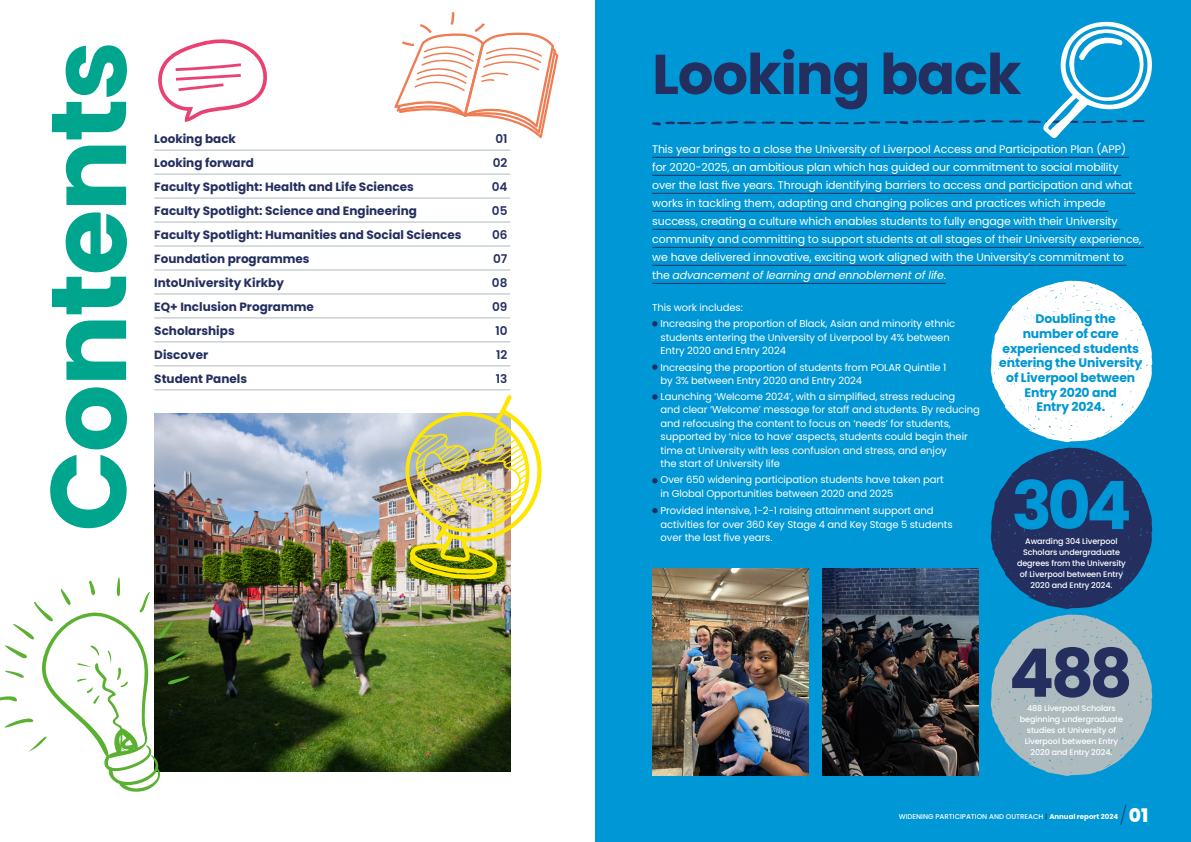
<style>
.page{position:relative;width:1191px;height:842px;background:#fff}
.page>*{position:absolute;margin:0;border:0;box-sizing:border-box;transform-origin:0 0}
.t1{font:700 66.8px "Poppins";color:#0097d6}
.t2{font:700 66.8px "Poppins";color:#242f60}
.t3{font:700 56px "Poppins";letter-spacing:-.02em;color:#242f60}
.t4{font:800 18.7px "Poppins";color:#fff}
.t5{font:700 12.4px "Poppins";letter-spacing:-.01em;color:#0097d6}
.t6{font:700 12px "Poppins";color:#242f60}
.t7{font:600 12px "Poppins";color:#242f60}
.t8{font:11px/18px "Poppins";letter-spacing:-.01em;color:#fff}
.t9{font:10px/13.5px "Poppins";letter-spacing:-.01em;color:#fff}
.t10{font:500 8px/11px "Poppins";letter-spacing:-.01em;color:#fff;text-align:center}
.t11{font:500 7px "Poppins";color:#fff}
.s1{font-style:italic}
.s2{color:#242f60}
.s3{font-weight:700}
.s4{font-weight:200;color:#242f60}
</style>
<div class="page">
<div style="left:595px;top:0;width:596px;height:842px;background:#0097d6"></div>
<svg style="left:50px;top:45px;width:77px;height:483px"></svg>
<hr style="left:154px;top:150px;width:356px;height:1px;background:#aebbbe">
<hr style="left:154px;top:174px;width:356px;height:1px;background:#aebbbe">
<hr style="left:154px;top:198px;width:356px;height:1px;background:#aebbbe">
<hr style="left:154px;top:222px;width:356px;height:1px;background:#aebbbe">
<hr style="left:154px;top:246px;width:356px;height:1px;background:#aebbbe">
<hr style="left:154px;top:270px;width:356px;height:1px;background:#aebbbe">
<hr style="left:154px;top:294px;width:356px;height:1px;background:#aebbbe">
<hr style="left:154px;top:317px;width:356px;height:1px;background:#aebbbe">
<hr style="left:154px;top:341px;width:356px;height:1px;background:#aebbbe">
<hr style="left:154px;top:365px;width:356px;height:1px;background:#aebbbe">
<hr style="left:154px;top:389px;width:356px;height:1px;background:#aebbbe">
<svg style="left:652px;top:321px;width:5px;height:5px"></svg>
<svg style="left:652px;top:364px;width:5px;height:6px"></svg>
<svg style="left:652px;top:394px;width:5px;height:6px"></svg>
<svg style="left:652px;top:478px;width:5px;height:5px"></svg>
<svg style="left:652px;top:508px;width:5px;height:5px"></svg>
<hr style="left:652px;top:157px;width:476px;height:1px;background:#242f60">
<hr style="left:652px;top:175px;width:469px;height:1px;background:#242f60">
<hr style="left:652px;top:193px;width:483px;height:1px;background:#242f60">
<hr style="left:652px;top:211px;width:456px;height:1px;background:#242f60">
<hr style="left:652px;top:229px;width:468px;height:1px;background:#242f60">
<hr style="left:652px;top:247px;width:492px;height:1px;background:#242f60">
<hr style="left:652px;top:265px;width:474px;height:1px;background:#242f60">
<hr style="left:652px;top:283px;width:294px;height:1px;background:#242f60">
<img style="left:652px;top:569px;width:156px;height:207px">
<img style="left:822px;top:569px;width:156px;height:207px">
<img style="left:154px;top:414px;width:356px;height:357px">
<svg style="left:0;top:577px;width:190px;height:215px"></svg>
<svg style="left:652px;top:21px;width:500px;height:117px"></svg>
<svg style="left:394px;top:12px;width:164px;height:126px"></svg>
<img style="left:404px;top:395px;width:138px;height:184px">
<svg style="left:158px;top:39px;width:109px;height:83px"></svg>
<svg style="left:990px;top:281px;width:162px;height:161px"></svg>
<svg style="left:990px;top:448px;width:162px;height:328px"></svg>
<p class="t6" style="left:154px;top:132px;width:83px">Looking back</p>
<p class="t7" style="left:495px;top:132px;width:14px">01</p>
<p class="t6" style="left:154px;top:156px;width:101px">Looking forward</p>
<p class="t7" style="left:493px;top:156px;width:16px">02</p>
<p class="t6" style="left:154px;top:180px;width:261px">Faculty Spotlight: Health and Life Sciences</p>
<p class="t7" style="left:492px;top:180px;width:17px">04</p>
<p class="t6" style="left:154px;top:204px;width:264px">Faculty Spotlight: Science and Engineering</p>
<p class="t7" style="left:492px;top:204px;width:17px">05</p>
<p class="t6" style="left:154px;top:228px;width:309px">Faculty Spotlight: Humanities and Social Sciences</p>
<p class="t7" style="left:492px;top:228px;width:17px">06</p>
<p class="t6" style="left:154px;top:252px;width:157px">Foundation programmes</p>
<p class="t7" style="left:493px;top:252px;width:16px">07</p>
<p class="t6" style="left:154px;top:276px;width:131px">IntoUniversity Kirkby</p>
<p class="t7" style="left:492px;top:276px;width:17px">08</p>
<p class="t6" style="left:154px;top:300px;width:161px">EQ+ Inclusion Programme</p>
<p class="t7" style="left:492px;top:300px;width:17px">09</p>
<p class="t6" style="left:154px;top:324px;width:82px">Scholarships</p>
<p class="t7" style="left:495px;top:324px;width:14px">10</p>
<p class="t6" style="left:154px;top:348px;width:55px">Discover</p>
<p class="t7" style="left:496px;top:348px;width:13px">12</p>
<p class="t6" style="left:154px;top:371px;width:94px">Student Panels</p>
<p class="t7" style="left:496px;top:371px;width:13px">13</p>
<h2 class="t3" style="left:652px;top:42px;width:371px">Looking back</h2>
<p class="t8" style="left:652px;top:140px;width:491px">This year brings to a close the University of Liverpool Access and Participation Plan (APP) for 2020-2025, an ambitious plan which has guided our commitment to social mobility over the last five years. Through identifying barriers to access and participation and what works in tackling them, adapting and changing polices and practices which impede success, creating a culture which enables students to fully engage with their University community and committing to support students at all stages of their University experience, we have delivered innovative, exciting work aligned with the University’s commitment to the <span class="s1">advancement of learning and ennoblement of life</span>.</p>
<p class="t5" style="left:1035px;top:312px;width:82px">Doubling the</p>
<p class="t5" style="left:1022px;top:326px;width:98px">number of care</p>
<p class="t5" style="left:1002px;top:341px;width:138px">experienced students</p>
<p class="t5" style="left:999px;top:356px;width:144px">entering the University</p>
<p class="t5" style="left:1006px;top:370px;width:130px">of Liverpool between</p>
<p class="t5" style="left:1024px;top:385px;width:94px">Entry 2020 and</p>
<p class="t5" style="left:1036px;top:400px;width:70px">Entry 2024.</p>
<p class="t9" style="left:660px;top:299px;width:296px;line-height:16.3px;text-indent:-8px">This work includes:<br>Increasing the proportion of Black, Asian and minority ethnic</p>
<p class="t9" style="left:660px;top:331px;width:291px">students entering the University of Liverpool by 4% between<br>Entry 2020 and Entry 2024</p>
<p class="t9" style="left:660px;top:360px;width:287px">Increasing the proportion of students from POLAR Quintile 1 by 3% between Entry 2020 and Entry 2024</p>
<p class="t9" style="left:660px;top:389px;width:321px">Launching ‘Welcome 2024’, with a simplified, stress reducing<br>and clear ‘Welcome’ message for staff and students. By reducing and refocusing the content to focus on ‘needs’ for students, supported by ‘nice to have’ aspects, students could begin their time at University with less confusion and stress, and enjoy<br>the start of University life</p>
<p class="t9" style="left:660px;top:473px;width:284px">Over 650 widening participation students have taken part in Global Opportunities between 2020 and 2025</p>
<p class="t9" style="left:660px;top:504px;width:293px">Provided intensive, 1-2-1 raising attainment support and activities for over 360 Key Stage 4 and Key Stage 5 students over the last five years.</p>
<h1 class="t1" style="left:1011px;top:467px;width:121px">304</h1>
<p class="t10" style="left:1017px;top:535px;width:110px">Awarding 304 Liverpool<br>Scholars undergraduate degrees from the University of Liverpool between Entry<br>2020 and Entry 2024.</p>
<h1 class="t2" style="left:1009px;top:635px;width:125px">488</h1>
<p class="t10" style="left:1020px;top:703px;width:105px">488 Liverpool Scholars beginning undergraduate studies at University of<br>Liverpool between Entry<br>2020 and Entry 2024.</p>
<p class="t11" style="left:898px;top:813px;width:221px">WIDENING PARTICIPATION AND OUTREACH <span class="s2">|</span> <span class="s3">Annual report 2024</span></p>
<h3 class="t4" style="left:1120px;top:804px;width:30px"><span class="s4">/</span>01</h3>
</div>
